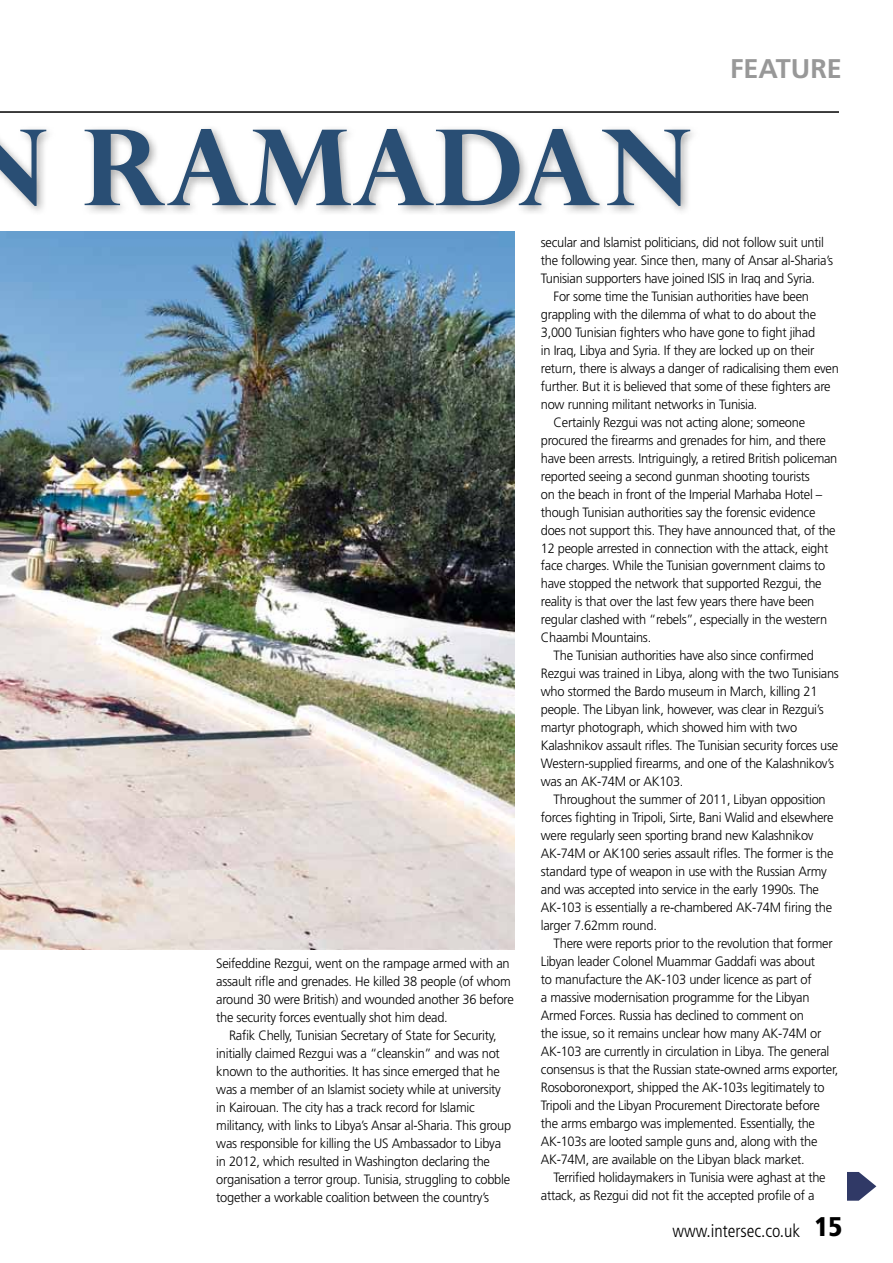
<style>
.page{position:relative;width:893px;height:1263px;background:#fff}
.page>*{position:absolute;margin:0;border:0;box-sizing:border-box;transform-origin:0 0}
.t1{font:700 104.85px "Perpetua Titling";color:#294e74}
.t2{font:700 27px "Frutiger";color:#989898}
.t3{font:300 condensed 18px "Frutiger";color:#000}
.t4{font:300 13.5px/18px "Frutiger";letter-spacing:-.02em;color:#000;scale:.95 1}
.s1{font-weight:900;font-size:27px}
</style>
<div class="page">
<img style="left:0;top:232px;width:514px;height:717px">
<hr style="left:0;top:111px;width:839px;height:2px;background:#000">
<svg style="left:847px;top:1172px;width:29px;height:29px"></svg>
<div style="left:0;top:124px;width:700px;height:94px;background:#000;opacity:.35"></div>
<h1 class="t1" style="left:-43px;top:126px;width:736px">N RAMADAN</h1>
<h2 class="t2" style="left:730px;top:53px;width:113px">FEATURE</h2>
<p class="t4" style="left:216px;top:954px;width:315px">Seifeddine Rezgui, went on the rampage armed with an assault rifle and grenades. He killed 38 people (of whom around 30 were British) and wounded another 36 before the security forces eventually shot him dead.</p>
<p class="t4" style="left:216px;top:1026px;width:312px;text-indent:13px">Rafik Chelly, Tunisian Secretary of State for Security, initially claimed Rezgui was a “cleanskin” and was not known to the authorities. It has since emerged that he was a member of an Islamist society while at university in Kairouan. The city has a track record for Islamic militancy, with links to Libya’s Ansar al-Sharia. This group was responsible for killing the US Ambassador to Libya in 2012, which resulted in Washington declaring the organisation a terror group. Tunisia, struggling to cobble together a workable coalition between the country’s</p>
<p class="t4" style="left:541px;top:233px;width:299px">secular and Islamist politicians, did not follow suit until</p>
<p class="t4" style="left:541px;top:251px;width:309px">the following year. Since then, many of Ansar al-Sharia’s</p>
<p class="t4" style="left:541px;top:269px;width:290px">Tunisian supporters have joined ISIS in Iraq and Syria.</p>
<p class="t4" style="left:554px;top:287px;width:270px">For some time the Tunisian authorities have been</p>
<p class="t4" style="left:541px;top:305px;width:291px">grappling with the dilemma of what to do about the</p>
<p class="t4" style="left:541px;top:323px;width:290px">3,000 Tunisian fighters who have gone to fight jihad</p>
<p class="t4" style="left:541px;top:341px;width:289px">in Iraq, Libya and Syria. If they are locked up on their</p>
<p class="t4" style="left:541px;top:359px;width:315px">return, there is always a danger of radicalising them even</p>
<p class="t4" style="left:541px;top:377px;width:306px">further. But it is believed that some of these fighters are</p>
<p class="t4" style="left:541px;top:395px;width:230px">now running militant networks in Tunisia.</p>
<p class="t4" style="left:554px;top:413px;width:266px">Certainly Rezgui was not acting alone; someone</p>
<p class="t4" style="left:541px;top:431px;width:302px">procured the firearms and grenades for him, and there</p>
<p class="t4" style="left:541px;top:449px;width:314px">have been arrests. Intriguingly, a retired British policeman</p>
<p class="t4" style="left:541px;top:467px;width:285px">reported seeing a second gunman shooting tourists</p>
<p class="t4" style="left:541px;top:485px;width:298px">on the beach in front of the Imperial Marhaba Hotel –</p>
<p class="t4" style="left:541px;top:503px;width:291px">though Tunisian authorities say the forensic evidence</p>
<p class="t4" style="left:541px;top:521px;width:312px">does not support this. They have announced that, of the</p>
<p class="t4" style="left:541px;top:539px;width:304px">12 people arrested in connection with the attack, eight</p>
<p class="t4" style="left:541px;top:557px;width:301px">face charges. While the Tunisian government claims to</p>
<p class="t4" style="left:541px;top:575px;width:297px">have stopped the network that supported Rezgui, the</p>
<p class="t4" style="left:541px;top:593px;width:289px">reality is that over the last few years there have been</p>
<p class="t4" style="left:541px;top:611px;width:303px">regular clashed with “rebels”, especially in the western</p>
<p class="t4" style="left:541px;top:629px;width:118px">Chaambi Mountains.</p>
<p class="t4" style="left:554px;top:647px;width:275px">The Tunisian authorities have also since confirmed</p>
<p class="t4" style="left:541px;top:665px;width:315px">Rezgui was trained in Libya, along with the two Tunisians</p>
<p class="t4" style="left:541px;top:683px;width:293px">who stormed the Bardo museum in March, killing 21</p>
<p class="t4" style="left:541px;top:701px;width:299px">people. The Libyan link, however, was clear in Rezgui’s</p>
<p class="t4" style="left:541px;top:719px;width:271px">martyr photograph, which showed him with two</p>
<p class="t4" style="left:541px;top:737px;width:314px">Kalashnikov assault rifles. The Tunisian security forces use</p>
<p class="t4" style="left:541px;top:755px;width:310px">Western-supplied firearms, and one of the Kalashnikov’s</p>
<p class="t4" style="left:541px;top:773px;width:152px">was an AK-74M or AK103.</p>
<p class="t4" style="left:554px;top:791px;width:288px">Throughout the summer of 2011, Libyan opposition</p>
<p class="t4" style="left:541px;top:809px;width:309px">forces fighting in Tripoli, Sirte, Bani Walid and elsewhere</p>
<p class="t4" style="left:541px;top:827px;width:289px">were regularly seen sporting brand new Kalashnikov</p>
<p class="t4" style="left:541px;top:845px;width:309px">AK-74M or AK100 series assault rifles. The former is the</p>
<p class="t4" style="left:541px;top:863px;width:303px">standard type of weapon in use with the Russian Army</p>
<p class="t4" style="left:541px;top:881px;width:294px">and was accepted into service in the early 1990s. The</p>
<p class="t4" style="left:541px;top:899px;width:308px">AK-103 is essentially a re-chambered AK-74M firing the</p>
<p class="t4" style="left:541px;top:917px;width:124px">larger 7.62mm round.</p>
<p class="t4" style="left:554px;top:935px;width:295px">There were reports prior to the revolution that former</p>
<p class="t4" style="left:541px;top:953px;width:290px">Libyan leader Colonel Muammar Gaddafi was about</p>
<p class="t4" style="left:541px;top:971px;width:287px">to manufacture the AK-103 under licence as part of</p>
<p class="t4" style="left:541px;top:989px;width:284px">a massive modernisation programme for the Libyan</p>
<p class="t4" style="left:541px;top:1007px;width:278px">Armed Forces. Russia has declined to comment on</p>
<p class="t4" style="left:541px;top:1025px;width:297px">the issue, so it remains unclear how many AK-74M or</p>
<p class="t4" style="left:541px;top:1043px;width:305px">AK-103 are currently in circulation in Libya. The general</p>
<p class="t4" style="left:541px;top:1061px;width:315px">consensus is that the Russian state-owned arms exporter,</p>
<p class="t4" style="left:541px;top:1079px;width:300px">Rosoboronexport, shipped the AK-103s legitimately to</p>
<p class="t4" style="left:541px;top:1097px;width:295px">Tripoli and the Libyan Procurement Directorate before</p>
<p class="t4" style="left:541px;top:1115px;width:290px">the arms embargo was implemented. Essentially, the</p>
<p class="t4" style="left:541px;top:1133px;width:293px">AK-103s are looted sample guns and, along with the</p>
<p class="t4" style="left:541px;top:1151px;width:279px">AK-74M, are available on the Libyan black market.</p>
<p class="t4" style="left:554px;top:1169px;width:288px">Terrified holidaymakers in Tunisia were aghast at the</p>
<p class="t4" style="left:541px;top:1187px;width:290px">attack, as Rezgui did not fit the accepted profile of a</p>
<h3 class="t3" style="left:672px;top:1220px;width:172px">www.intersec.co.uk <span class="s1">15</span></h3>
</div>
